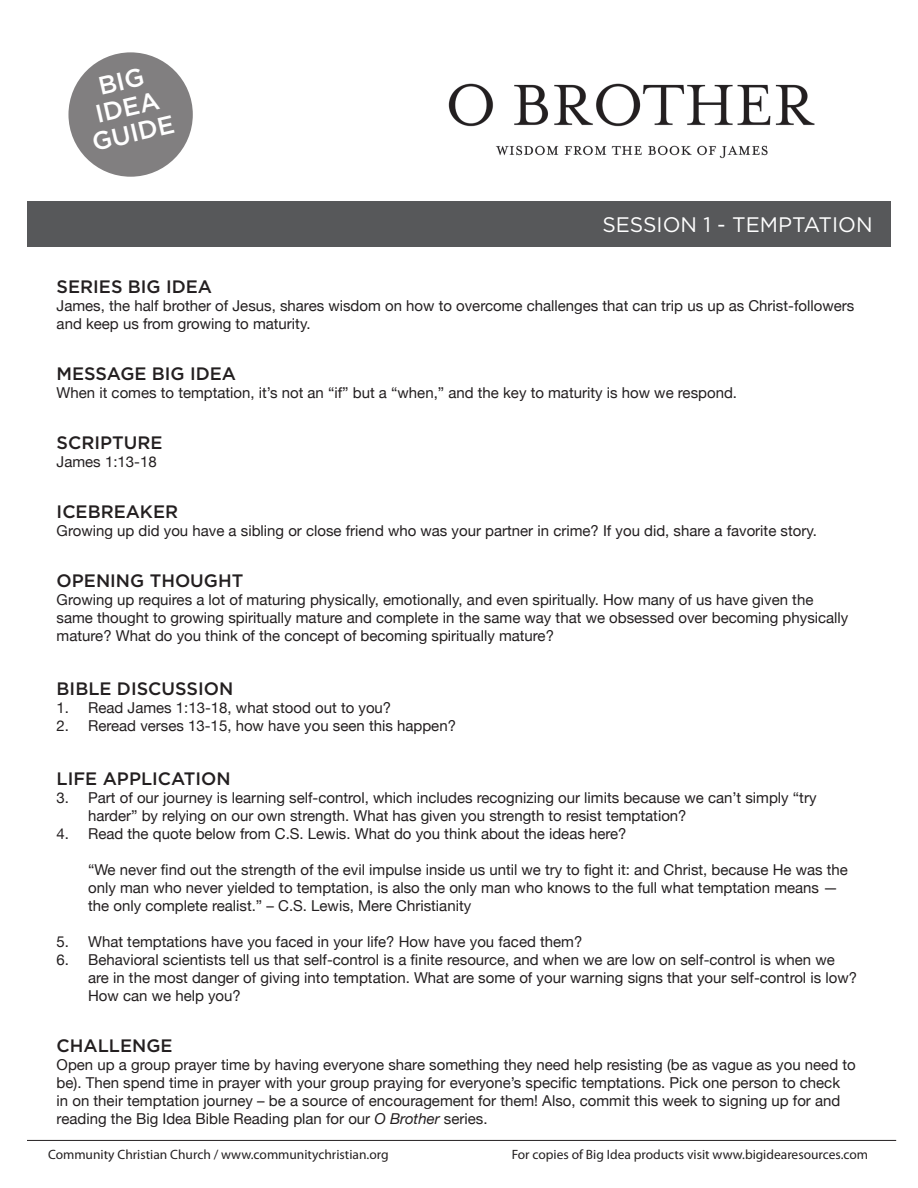
<style>
.page{position:relative;width:918px;height:1188px;background:#fff}
.page>*{position:absolute;margin:0;border:0;box-sizing:border-box;transform-origin:0 0}
.t1{font:500 25.35px/26.5px "Gotham";color:#fff;text-align:center}
.Title_medium{font:21px "Gotham";color:#fff}
.Title_medium-2{font:500 18px "Gotham";color:#231f20}
.Questions{font:15px/18px "Helvetica Neue";color:#231f20}
.t2{font:13.5px "Myriad Pro";color:#231f20}
.s1{font-style:italic}
</style>
<div class="page">
<hr style="left:27px;top:1140px;width:869px;height:1px;background:#231f20">
<div style="left:27px;top:201px;width:864px;height:46px;background:#57585a"></div>
<div style="left:68px;top:52px;width:125px;height:125px;background:#817f80;border-radius:50%"></div>
<img style="left:448px;top:83px;width:367px;height:76px">
<h1 class="t1" style="left:77px;top:77px;width:85px;rotate:-13deg">BIG<br>IDEA<br>GUIDE</h1>
<p class="Title_medium" style="left:602px;top:211px;width:272px">SESSION 1 - TEMPTATION</p>
<p class="Title_medium-2" style="left:57px;top:275px;width:157px">SERIES BIG IDEA</p>
<p class="Questions" style="left:57px;top:297px;width:799px">James, the half brother of Jesus, shares wisdom on how to overcome challenges that can trip us up as Christ-followers and keep us from growing to maturity.</p>
<p class="Title_medium-2" style="left:57px;top:362px;width:181px">MESSAGE BIG IDEA</p>
<p class="Questions" style="left:57px;top:384px;width:682px">When it comes to temptation, it’s not an “if” but a “when,” and the key to maturity is how we respond.</p>
<p class="Title_medium-2" style="left:57px;top:431px;width:107px">SCRIPTURE</p>
<p class="Questions" style="left:57px;top:453px;width:102px">James 1:13-18</p>
<p class="Title_medium-2" style="left:57px;top:500px;width:123px">ICEBREAKER</p>
<p class="Questions" style="left:57px;top:522px;width:762px">Growing up did you have a sibling or close friend who was your partner in crime? If you did, share a favorite story.</p>
<p class="Title_medium-2" style="left:57px;top:569px;width:188px">OPENING THOUGHT</p>
<p class="Questions" style="left:57px;top:591px;width:793px">Growing up requires a lot of maturing physically, emotionally, and even spiritually. How many of us have given the same thought to growing spiritually mature and complete in the same way that we obsessed over becoming physically mature? What do you think of the concept of becoming spiritually mature?</p>
<p class="Title_medium-2" style="left:57px;top:677px;width:178px">BIBLE DISCUSSION</p>
<p class="Questions" style="left:57px;top:699px;width:336px">1. Read James 1:13-18, what stood out to you?</p>
<p class="Questions" style="left:57px;top:717px;width:401px">2. Reread verses 13-15, how have you seen this happen?</p>
<p class="Title_medium-2" style="left:57px;top:767px;width:176px">LIFE APPLICATION</p>
<p class="Questions" style="left:88px;top:789px;width:730px;text-indent:-32px">3. Part of our journey is learning self-control, which includes recognizing our limits because we can’t simply “try harder” by relying on our own strength. What has given you strength to resist temptation?</p>
<p class="Questions" style="left:57px;top:825px;width:571px">4. Read the quote below from C.S. Lewis. What do you think about the ideas here?</p>
<p class="Questions" style="left:88px;top:861px;width:761px">“We never find out the strength of the evil impulse inside us until we try to fight it: and Christ, because He was the only man who never yielded to temptation, is also the only man who knows to the full what temptation means — the only complete realist.” – C.S. Lewis, Mere Christianity</p>
<p class="Questions" style="left:57px;top:933px;width:527px">5. What temptations have you faced in your life? How have you faced them?</p>
<p class="Questions" style="left:88px;top:951px;width:771px;text-indent:-32px">6. Behavioral scientists tell us that self-control is a finite resource, and when we are low on self-control is when we are in the most danger of giving into temptation. What are some of your warning signs that your self-control is low?<br>How can we help you?</p>
<p class="Title_medium-2" style="left:57px;top:1034px;width:117px">CHALLENGE</p>
<p class="Questions" style="left:57px;top:1056px;width:801px">Open up a group prayer time by having everyone share something they need help resisting (be as vague as you need to be). Then spend time in prayer with your group praying for everyone’s specific temptations. Pick one person to check<br>in on their temptation journey – be a source of encouragement for them! Also, commit this week to signing up for and reading the Big Idea Bible Reading plan for our <span class="s1">O Brother</span> series.</p>
<p class="t2" style="left:48px;top:1146px;width:342px">Community Christian Church / www.communitychristian.org</p>
<p class="t2" style="left:512px;top:1146px;width:358px">For copies of Big Idea products visit www.bigidearesources.com</p>
</div>
